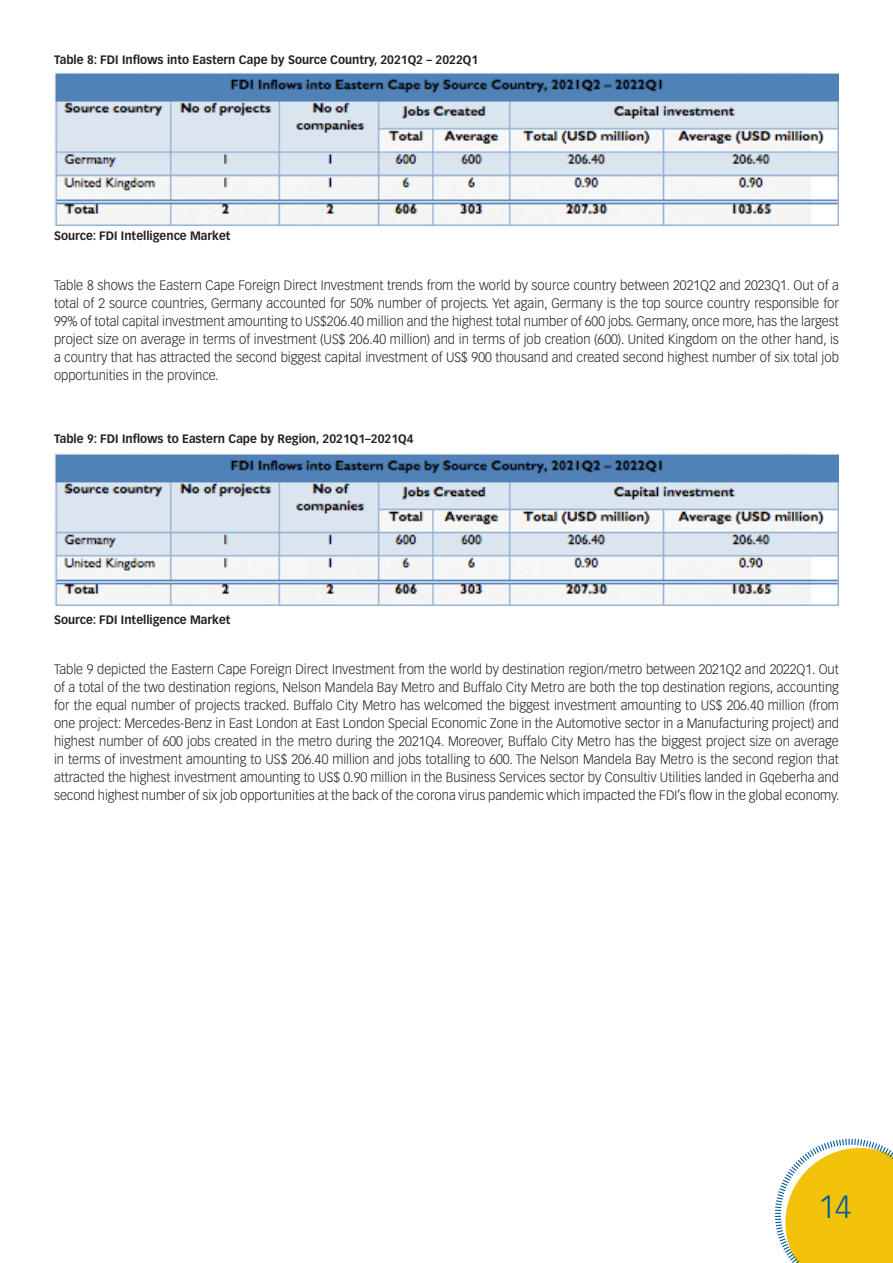
<style>
.page{position:relative;width:893px;height:1263px;background:#fff}
.page>*{position:absolute;margin:0;border:0;box-sizing:border-box;transform-origin:0 0}
.t1{font:300 31.5px "Vectora LT Std";color:#015ba0}
.t2{font:300 13.5px/18px "Vectora LT Std";color:#231f20;text-align:justify;scale:.96 1}
.t3{font:700 12px "Vectora LT Std";color:#231f20;scale:.96 1}
</style>
<div class="page">
<svg style="left:775px;top:1138px;width:118px;height:125px"></svg>
<img style="left:54px;top:73px;width:785px;height:152px">
<img style="left:54px;top:453px;width:785px;height:152px">
<p class="t3" style="left:54px;top:53px;width:443px">Table 8: FDI Inflows into Eastern Cape by Source Country, 2021Q2 – 2022Q1</p>
<p class="t3" style="left:54px;top:228px;width:185px">Source: FDI Intelligence Market</p>
<p class="t2" style="left:54px;top:276px;width:819px">Table 8 shows the Eastern Cape Foreign Direct Investment trends from the world by source country between 2021Q2 and 2023Q1. Out of a total of 2 source countries, Germany accounted for 50% number of projects. Yet again, Germany is the top source country responsible for 99% of total capital investment amounting to US$206.40 million and the highest total number of 600 jobs. Germany, once more, has the largest project size on average in terms of investment (US$ 206.40 million) and in terms of job creation (600). United Kingdom on the other hand, is a country that has attracted the second biggest capital investment of US$ 900 thousand and created second highest number of six total job opportunities in the province.</p>
<p class="t3" style="left:54px;top:431px;width:376px">Table 9: FDI Inflows to Eastern Cape by Region, 2021Q1–2021Q4</p>
<p class="t3" style="left:54px;top:612px;width:185px">Source: FDI Intelligence Market</p>
<p class="t2" style="left:54px;top:660px;width:820px">Table 9 depicted the Eastern Cape Foreign Direct Investment from the world by destination region/metro between 2021Q2 and 2022Q1. Out of a total of the two destination regions, Nelson Mandela Bay Metro and Buffalo City Metro are both the top destination regions, accounting for the equal number of projects tracked. Buffalo City Metro has welcomed the biggest investment amounting to US$ 206.40 million (from one project: Mercedes-Benz in East London at East London Special Economic Zone in the Automotive sector in a Manufacturing project) and highest number of 600 jobs created in the metro during the 2021Q4. Moreover, Buffalo City Metro has the biggest project size on average in terms of investment amounting to US$ 206.40 million and jobs totalling to 600. The Nelson Mandela Bay Metro is the second region that attracted the highest investment amounting to US$ 0.90 million in the Business Services sector by Consultiv Utilities landed in Gqeberha and second highest number of six job opportunities at the back of the corona virus pandemic which impacted the FDI’s flow in the global economy.</p>
<h1 class="t1" style="left:819px;top:1188px;width:34px">14</h1>
</div>
